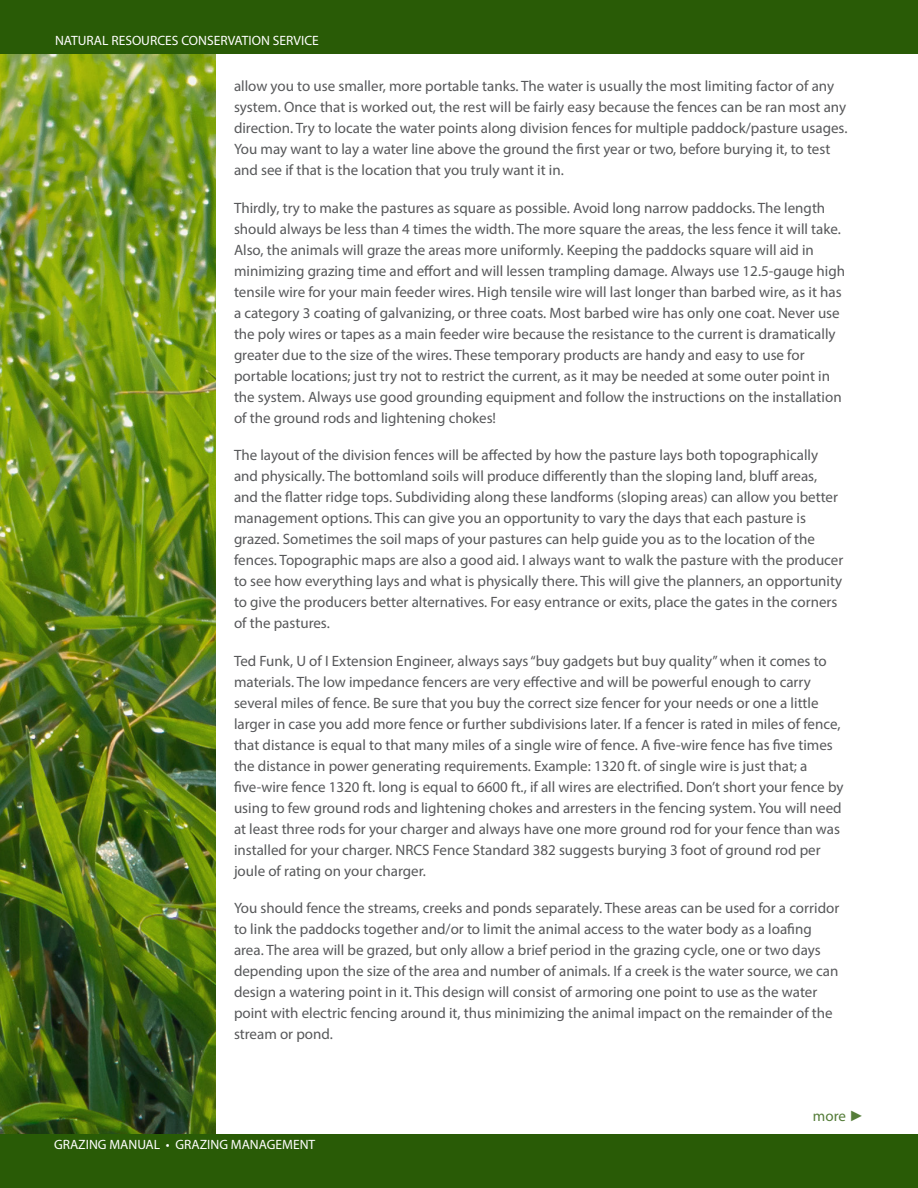
<style>
.page{position:relative;width:918px;height:1188px;background:#fff}
.page>*{position:absolute;margin:0;border:0;box-sizing:border-box;transform-origin:0 0}
.BodyTXT2{font:15px/21px "Myriad Pro";color:#57585a}
.t1{font:15px "Myriad Pro";color:#547c38}
.t2{font:13.5px "Myriad Pro";color:#fff}
.s1{font-family:"Arial"}
</style>
<div class="page">
<div style="left:0;top:1134px;width:918px;height:54px;background:#295b06"></div>
<img style="left:1px;top:54px;width:215px;height:1080px">
<div style="left:0;top:0;width:918px;height:54px;background:#295b06"></div>
<p class="t2" style="left:55px;top:32px;width:265px">NATURAL RESOURCES CONSERVATION SERVICE</p>
<p class="BodyTXT2" style="left:234px;top:75px;width:615px">allow you to use smaller, more portable tanks. The water is usually the most limiting factor of any system. Once that is worked out, the rest will be fairly easy because the fences can be ran most any direction. Try to locate the water points along division fences for multiple paddock/pasture usages.<br>You may want to lay a water line above the ground the first year or two, before burying it, to test and see if that is the location that you truly want it in.</p>
<p class="BodyTXT2" style="left:234px;top:197px;width:613px">Thirdly, try to make the pastures as square as possible. Avoid long narrow paddocks. The length should always be less than 4 times the width. The more square the areas, the less fence it will take.<br>Also, the animals will graze the areas more uniformly. Keeping the paddocks square will aid in minimizing grazing time and effort and will lessen trampling damage. Always use 12.5-gauge high tensile wire for your main feeder wires. High tensile wire will last longer than barbed wire, as it has a category 3 coating of galvanizing, or three coats. Most barbed wire has only one coat. Never use the poly wires or tapes as a main feeder wire because the resistance to the current is dramatically greater due to the size of the wires. These temporary products are handy and easy to use for portable locations; just try not to restrict the current, as it may be needed at some outer point in the system. Always use good grounding equipment and follow the instructions on the installation of the ground rods and lightening chokes!</p>
<p class="BodyTXT2" style="left:234px;top:444px;width:611px">The layout of the division fences will be affected by how the pasture lays both topographically and physically. The bottomland soils will produce differently than the sloping land, bluff areas, and the flatter ridge tops. Subdividing along these landforms (sloping areas) can allow you better management options. This can give you an opportunity to vary the days that each pasture is grazed. Sometimes the soil maps of your pastures can help guide you as to the location of the fences. Topographic maps are also a good aid. I always want to walk the pasture with the producer to see how everything lays and what is physically there. This will give the planners, an opportunity to give the producers better alternatives. For easy entrance or exits, place the gates in the corners of the pastures.</p>
<p class="BodyTXT2" style="left:234px;top:650px;width:611px">Ted Funk, U of I Extension Engineer, always says “buy gadgets but buy quality” when it comes to materials. The low impedance fencers are very effective and will be powerful enough to carry several miles of fence. Be sure that you buy the correct size fencer for your needs or one a little larger in case you add more fence or further subdivisions later. If a fencer is rated in miles of fence, that distance is equal to that many miles of a single wire of fence. A five-wire fence has five times the distance in power generating requirements. Example: 1320 ft. of single wire is just that; a five-wire fence 1320 ft. long is equal to 6600 ft., if all wires are electrified. Don’t short your fence by using to few ground rods and lightening chokes and arresters in the fencing system. You will need at least three rods for your charger and always have one more ground rod for your fence than was installed for your charger. NRCS Fence Standard 382 suggests burying 3 foot of ground rod per joule of rating on your charger.</p>
<p class="BodyTXT2" style="left:234px;top:897px;width:607px">You should fence the streams, creeks and ponds separately. These areas can be used for a corridor to link the paddocks together and/or to limit the animal access to the water body as a loafing area. The area will be grazed, but only allow a brief period in the grazing cycle, one or two days depending upon the size of the area and number of animals. If a creek is the water source, we can design a watering point in it. This design will consist of armoring one point to use as the water point with electric fencing around it, thus minimizing the animal impact on the remainder of the stream or pond.</p>
<p class="t2" style="left:54px;top:1136px;width:263px">GRAZING MANUAL • GRAZING MANAGEMENT</p>
<p class="t1" style="left:813px;top:1107px;width:53px">more <span class="s1">►</span></p>
</div>
